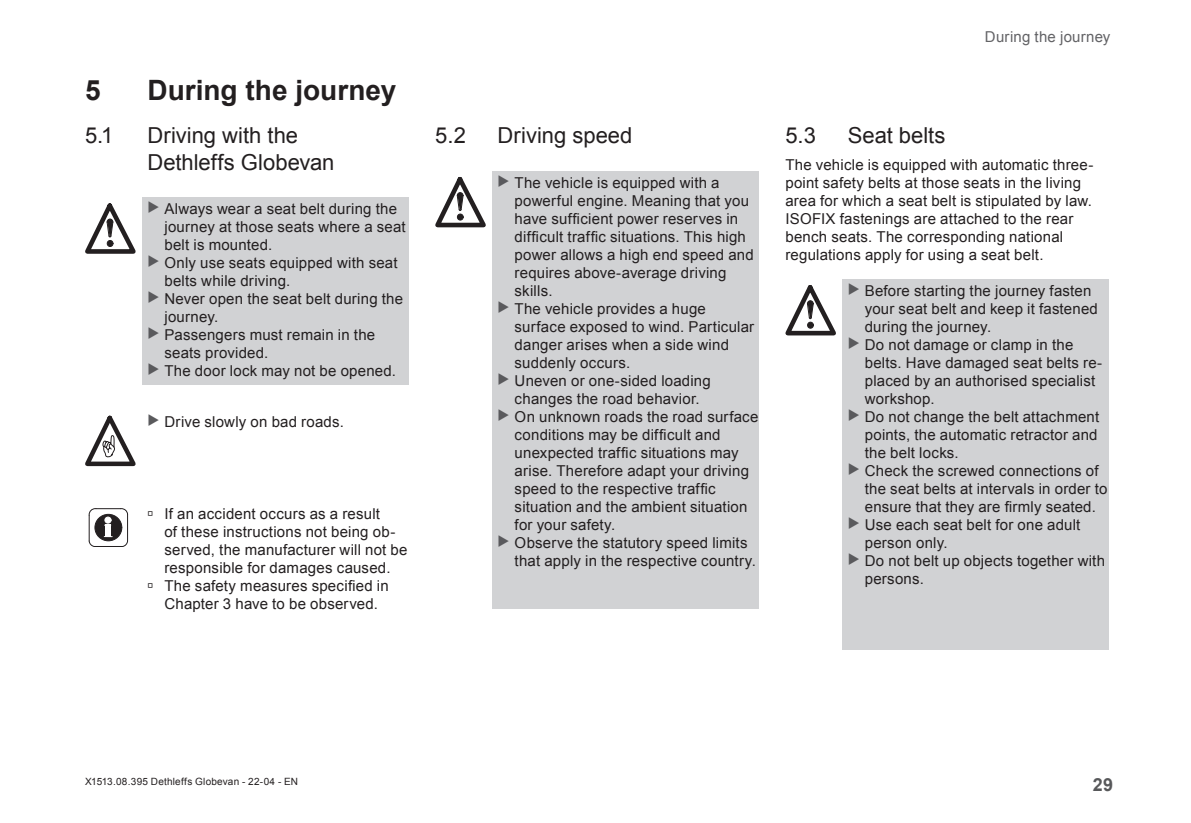
<style>
.page{position:relative;width:1191px;height:823px;background:#fff}
.page>*{position:absolute;margin:0;border:0;box-sizing:border-box;transform-origin:0 0}
.t1{font:700 28px "Arial";color:#231f20}
.t2{font:22px/26.4px "Arial";color:#231f20}
.t3{font:700 18px "Arial";color:#57585a}
.Grundtext{font:15px/18px "Arial";letter-spacing:.015em;color:#231f20}
.t4{font:15px "Arial";letter-spacing:.015em;color:#636366}
.t5{font:10px "Arial";letter-spacing:.025em;color:#231f20}
</style>
<div class="page">
<div style="left:142px;top:197px;width:266px;height:187px;background:#d1d2d4"></div>
<svg style="left:85px;top:203px;width:51px;height:50px"></svg>
<svg style="left:85px;top:415px;width:51px;height:51px"></svg>
<svg style="left:88px;top:508px;width:41px;height:38px"></svg>
<div style="left:492px;top:171px;width:266px;height:437px;background:#d1d2d4"></div>
<svg style="left:435px;top:177px;width:51px;height:50px"></svg>
<div style="left:842px;top:279px;width:266px;height:370px;background:#d1d2d4"></div>
<svg style="left:785px;top:285px;width:51px;height:50px"></svg>
<p class="t1" style="left:85px;top:71px;width:17px">5</p>
<p class="t1" style="left:147px;top:71px;width:250px">During the journey</p>
<p class="t2" style="left:85px;top:122px;width:30px">5.1</p>
<p class="t2" style="left:147px;top:122px;width:189px">Driving with the<br>Dethleffs Globevan</p>
<p class="Grundtext" style="left:164px;top:200px;width:243px">Always wear a seat belt during the journey at those seats where a seat belt is mounted.</p>
<p class="Grundtext" style="left:164px;top:254px;width:235px">Only use seats equipped with seat belts while driving.</p>
<p class="Grundtext" style="left:164px;top:290px;width:240px">Never open the seat belt during the journey.</p>
<p class="Grundtext" style="left:164px;top:326px;width:212px">Passengers must remain in the seats provided.</p>
<p class="Grundtext" style="left:164px;top:362px;width:233px">The door lock may not be opened.</p>
<p class="Grundtext" style="left:164px;top:412px;width:181px">Drive slowly on bad roads.</p>
<p class="Grundtext" style="left:164px;top:504px;width:244px;text-indent:-17px">→ If an accident occurs as a result<br>of these instructions not being ob&shy;served, the manufacturer will not be responsible for damages caused.</p>
<p class="Grundtext" style="left:147px;top:576px;width:243px;text-align:center">→ The safety measures specified in<br>Chapter 3 have to be observed.</p>
<p class="t4" style="left:985px;top:27px;width:127px">During the journey</p>
<p class="t2" style="left:435px;top:122px;width:32px">5.2</p>
<p class="t2" style="left:497px;top:122px;width:136px">Driving speed</p>
<p class="Grundtext" style="left:514px;top:173px;width:241px">The vehicle is equipped with a powerful engine. Meaning that you have sufficient power reserves in difficult traffic situations. This high power allows a high end speed and requires above-average driving skills.</p>
<p class="Grundtext" style="left:514px;top:299px;width:241px">The vehicle provides a huge surface exposed to wind. Particular danger arises when a side wind suddenly occurs.</p>
<p class="Grundtext" style="left:514px;top:371px;width:198px">Uneven or one-sided loading changes the road behavior.</p>
<p class="Grundtext" style="left:514px;top:407px;width:245px">On unknown roads the road surface conditions may be difficult and unexpected traffic situations may arise. Therefore adapt your driving speed to the respective traffic situation and the ambient situation for your safety.</p>
<p class="Grundtext" style="left:514px;top:533px;width:243px">Observe the statutory speed limits that apply in the respective country.</p>
<p class="t2" style="left:785px;top:122px;width:32px">5.3</p>
<p class="t2" style="left:847px;top:122px;width:99px">Seat belts</p>
<p class="Grundtext" style="left:785px;top:156px;width:309px">The vehicle is equipped with automatic three&shy;point safety belts at those seats in the living area for which a seat belt is stipulated by law.<br>ISOFIX fastenings are attached to the rear bench seats. The corresponding national regulations apply for using a seat belt.</p>
<p class="Grundtext" style="left:865px;top:281px;width:235px">Before starting the journey fasten your seat belt and keep it fastened during the journey.</p>
<p class="Grundtext" style="left:865px;top:335px;width:239px">Do not damage or clamp in the belts. Have damaged seat belts re&shy;placed by an authorised specialist workshop.</p>
<p class="Grundtext" style="left:865px;top:407px;width:236px;text-align:justify">Do not change the belt attachment points, the automatic retractor and the belt locks.</p>
<p class="Grundtext" style="left:865px;top:461px;width:244px">Check the screwed connections of the seat belts at intervals in order to ensure that they are firmly seated.</p>
<p class="Grundtext" style="left:865px;top:515px;width:217px">Use each seat belt for one adult person only.</p>
<p class="Grundtext" style="left:865px;top:551px;width:242px">Do not belt up objects together with persons.</p>
<p class="t5" style="left:85px;top:774px;width:215px">X1513.08.395 Dethleffs Globevan - 22-04 - EN</p>
<p class="t3" style="left:1092px;top:771px;width:22px">29</p>
</div>
